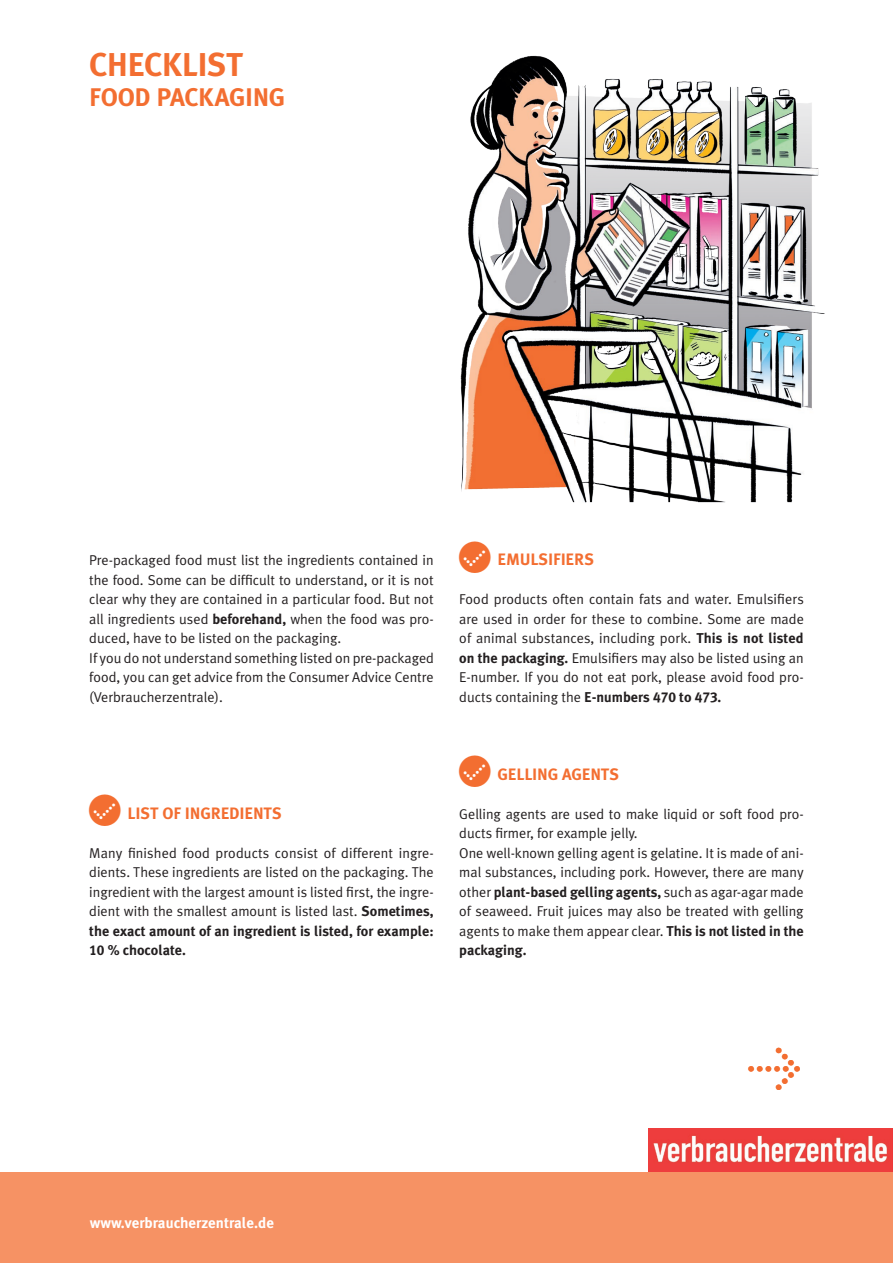
<style>
.page{position:relative;width:893px;height:1263px;background:#fff}
.page>*{position:absolute;margin:0;border:0;box-sizing:border-box;transform-origin:0 0}
.t1{font:42px "Arrowstfb";color:#f36e31}
.t2{font:700 33px "Meta Plus";letter-spacing:-.015em;color:#f36e31}
.t3{font:700 25.5px "Meta Plus";letter-spacing:-.015em;color:#f36e31}
.t4{font:700 16.5px "Meta Plus";letter-spacing:-.01em;color:#f36e31}
.t5{font:700 15px "Meta Plus";color:#fff}
.t6{font:14.25px/19.5px "Meta Plus Normal";color:#231f20}
.t7{font:700 14.25px/19.5px "Meta Plus";color:#231f20}
.s1{font-family:"Meta Plus";font-weight:700}
.s2{font-family:"Meta Plus Bold Caps";font-weight:400}
.s3{font-family:"Meta Plus Bold Caps"}
.s4{font-family:"Meta Plus Normal";font-weight:400}
</style>
<div class="page">
<div style="left:0;top:1172px;width:893px;height:91px;background:#f69264"></div>
<img style="left:648px;top:1128px;width:245px;height:44px">
<img style="left:460px;top:55px;width:365px;height:448px">
<h2 class="t2" style="left:89px;top:45px;width:156px">Checklist</h2>
<h3 class="t3" style="left:89px;top:82px;width:198px">Food Packaging</h3>
<p class="t6" style="left:89px;top:550px;width:346px">Pre-packaged food must list the ingredients contained in the food. Some can be difficult to understand, or it is not clear why they are contained in a particular food. But not all ingredients used <span class="s1">beforehand,</span> when the food was pro&shy;duced, have to be listed on the packaging.<br>If you do not understand something listed on pre-packaged food, you can get advice from the Consumer Advice Centre (Verbraucherzentrale).</p>
<p class="t4" style="left:128px;top:803px;width:156px">List of ingredients</p>
<p class="t6" style="left:89px;top:843px;width:346px;text-align:justify">Many finished food products consist of different ingre&shy;dients. These ingredients are listed on the packaging. The ingredient with the largest amount is listed first, the ingre&shy;dient with the smallest amount is listed last. <span class="s1">Sometimes,</span></p>
<p class="t7" style="left:89px;top:921px;width:346px">the exact amount of an ingredient is listed, for example:<br><span class="s2">10</span> % chocolate.</p>
<p class="t4" style="left:497px;top:550px;width:98px">Emulsifiers</p>
<p class="t6" style="left:459px;top:589px;width:346px;text-align:justify">Food products often contain fats and water. Emulsifiers are used in order for these to combine. Some are made of animal substances, including pork. <span class="s1">This is not listed on the packaging.</span> Emulsifiers may also be listed using an E-number. If you do not eat pork, please avoid food pro&shy;ducts containing the <span class="s1">E-numbers</span> <span class="s3">470</span> <span class="s1">to</span> <span class="s3">473</span><span class="s1">.</span></p>
<p class="t4" style="left:497px;top:764px;width:123px">Gelling agents</p>
<p class="t6" style="left:459px;top:804px;width:346px">Gelling agents are used to make liquid or soft food pro&shy;ducts firmer, for example jelly.<br>One well-known gelling agent is gelatine. It is made of ani&shy;mal substances, including pork. However, there are many</p>
<p class="t7" style="left:459px;top:882px;width:346px"><span class="s4">other</span> plant-based gelling agents, <span class="s4">such as agar-agar made</span></p>
<p class="t6" style="left:459px;top:901px;width:346px">of seaweed. Fruit juices may also be treated with gelling agents to make them appear clear. <span class="s1">This is not listed in the</span></p>
<p class="t7" style="left:459px;top:940px;width:69px">packaging.</p>
<h1 class="t1" style="left:748px;top:1047px;width:57px">G</h1>
<p class="t5" style="left:90px;top:1214px;width:186px">www.verbraucherzentrale.de</p>
</div>
